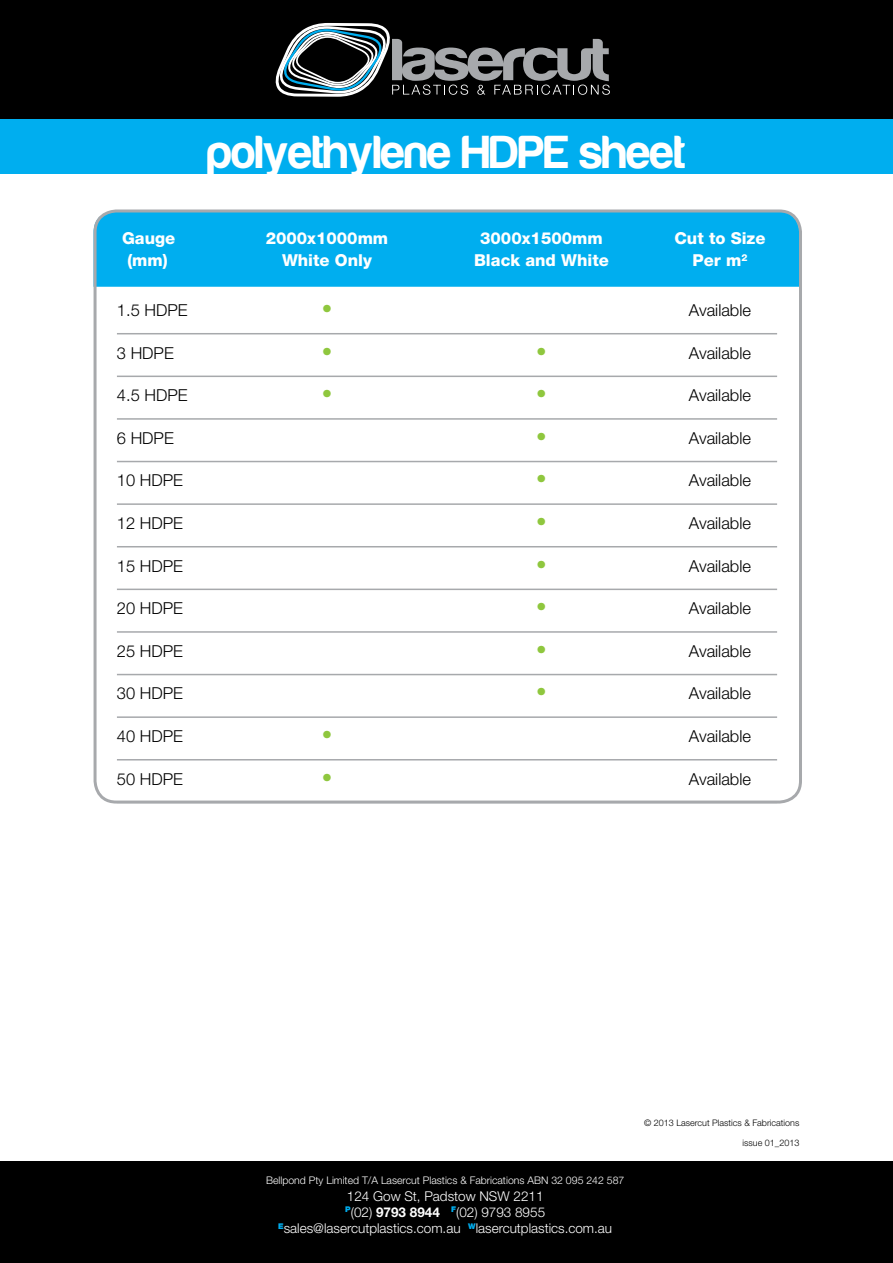
<style>
.page{position:relative;width:893px;height:1263px;background:#fff}
.page>*{position:absolute;margin:0;border:0;box-sizing:border-box;transform-origin:0 0}
.t1{font:700 48px "Harabara";color:#fff}
.t2{font:300 21px "Helvetica Neue";color:#8fc73e}
.t3{font:300 16.5px "Helvetica Neue";color:#000}
.t4{font:800 16.5px "Helvetica Neue CE";color:#fff}
.t5{font:300 13.5px/16.2px "Helvetica Neue LT";color:#fff;text-align:center}
.t6{font:300 10.5px "Helvetica Neue LT";color:#fff}
.t7{font:300 9px "Helvetica Neue LT";color:#000}
.s1{font-weight:700}
</style>
<div class="page">
<div style="left:94px;top:213px;width:704px;height:74px;background:#00aeef"></div>
<div style="left:94px;top:209px;width:708px;height:594px;border:3px solid #a7a9ac;border-radius:21px"></div>
<div style="left:0;top:0;width:893px;height:119px;background:#000"></div>
<svg style="left:275px;top:23px;width:335px;height:74px"></svg>
<div style="left:0;top:1162px;width:893px;height:101px;background:#000"></div>
<div style="left:0;top:119px;width:893px;height:55px;background:#00aeef"></div>
<hr style="left:117px;top:333px;width:660px;height:1px;background:#a7a9ac">
<hr style="left:117px;top:376px;width:660px;height:1px;background:#a7a9ac">
<hr style="left:117px;top:418px;width:660px;height:2px;background:#a7a9ac">
<hr style="left:117px;top:461px;width:660px;height:1px;background:#a7a9ac">
<hr style="left:117px;top:503px;width:660px;height:2px;background:#a7a9ac">
<hr style="left:117px;top:546px;width:660px;height:1px;background:#a7a9ac">
<hr style="left:117px;top:589px;width:660px;height:1px;background:#a7a9ac">
<hr style="left:117px;top:631px;width:660px;height:2px;background:#a7a9ac">
<hr style="left:117px;top:674px;width:660px;height:1px;background:#a7a9ac">
<hr style="left:117px;top:716px;width:660px;height:2px;background:#a7a9ac">
<hr style="left:117px;top:759px;width:660px;height:1px;background:#a7a9ac">
<hr style="left:117px;top:802px;width:660px;height:1px;background:#a7a9ac">
<h1 class="t1" style="left:207px;top:127px;width:479px">polyethylene HDPE sheet</h1>
<p class="t4" style="left:122px;top:228px;width:55px">Gauge</p>
<p class="t4" style="left:266px;top:228px;width:124px">2000x1000mm</p>
<p class="t4" style="left:480px;top:228px;width:124px">3000x1500mm</p>
<p class="t4" style="left:674px;top:228px;width:93px">Cut to Size</p>
<p class="t4" style="left:127px;top:250px;width:42px">(mm)</p>
<p class="t4" style="left:282px;top:250px;width:91px">White Only</p>
<p class="t4" style="left:474px;top:250px;width:136px">Black and White</p>
<p class="t4" style="left:692px;top:250px;width:56px">Per m<sup>2</sup></p>
<p class="t3" style="left:117px;top:300px;width:72px">1.5 HDPE</p>
<p class="t2" style="left:322px;top:296px;width:12px">•</p>
<p class="t3" style="left:689px;top:300px;width:64px">Available</p>
<p class="t3" style="left:117px;top:343px;width:58px">3 HDPE</p>
<p class="t2" style="left:322px;top:338px;width:12px">•</p>
<p class="t2" style="left:536px;top:338px;width:12px">•</p>
<p class="t3" style="left:689px;top:343px;width:64px">Available</p>
<p class="t3" style="left:117px;top:385px;width:72px">4.5 HDPE</p>
<p class="t2" style="left:322px;top:381px;width:12px">•</p>
<p class="t2" style="left:536px;top:381px;width:12px">•</p>
<p class="t3" style="left:689px;top:385px;width:64px">Available</p>
<p class="t3" style="left:117px;top:428px;width:58px">6 HDPE</p>
<p class="t2" style="left:536px;top:423px;width:12px">•</p>
<p class="t3" style="left:689px;top:428px;width:64px">Available</p>
<p class="t3" style="left:117px;top:470px;width:68px">10 HDPE</p>
<p class="t2" style="left:536px;top:466px;width:12px">•</p>
<p class="t3" style="left:689px;top:470px;width:64px">Available</p>
<p class="t3" style="left:117px;top:513px;width:68px">12 HDPE</p>
<p class="t2" style="left:536px;top:509px;width:12px">•</p>
<p class="t3" style="left:689px;top:513px;width:64px">Available</p>
<p class="t3" style="left:117px;top:556px;width:68px">15 HDPE</p>
<p class="t2" style="left:536px;top:551px;width:12px">•</p>
<p class="t3" style="left:689px;top:556px;width:64px">Available</p>
<p class="t3" style="left:117px;top:598px;width:68px">20 HDPE</p>
<p class="t2" style="left:536px;top:594px;width:12px">•</p>
<p class="t3" style="left:689px;top:598px;width:64px">Available</p>
<p class="t3" style="left:117px;top:641px;width:68px">25 HDPE</p>
<p class="t2" style="left:536px;top:636px;width:12px">•</p>
<p class="t3" style="left:689px;top:641px;width:64px">Available</p>
<p class="t3" style="left:117px;top:683px;width:68px">30 HDPE</p>
<p class="t2" style="left:536px;top:679px;width:12px">•</p>
<p class="t3" style="left:689px;top:683px;width:64px">Available</p>
<p class="t3" style="left:117px;top:726px;width:68px">40 HDPE</p>
<p class="t2" style="left:322px;top:722px;width:12px">•</p>
<p class="t3" style="left:689px;top:726px;width:64px">Available</p>
<p class="t3" style="left:117px;top:769px;width:68px">50 HDPE</p>
<p class="t2" style="left:322px;top:764px;width:12px">•</p>
<p class="t3" style="left:689px;top:769px;width:64px">Available</p>
<p class="t7" style="left:644px;top:1117px;width:157px">© 2013 Lasercut Plastics &amp; Fabrications</p>
<p class="t6" style="left:266px;top:1174px;width:360px">Bellpond Pty Limited T/A Lasercut Plastics &amp; Fabrications ABN 32 095 242 587</p>
<p class="t5" style="left:278px;top:1187px;width:335px">124 Gow St, Padstow NSW 2211<br><sup>P</sup>(02) <span class="s1">9793 8944</span> <sup>F</sup>(02) 9793 8955<br><sup>E</sup>sales@lasercutplastics.com.au <sup>W</sup>lasercutplastics.com.au</p>
<p class="t7" style="left:743px;top:1137px;width:58px">issue 01_2013</p>
</div>
